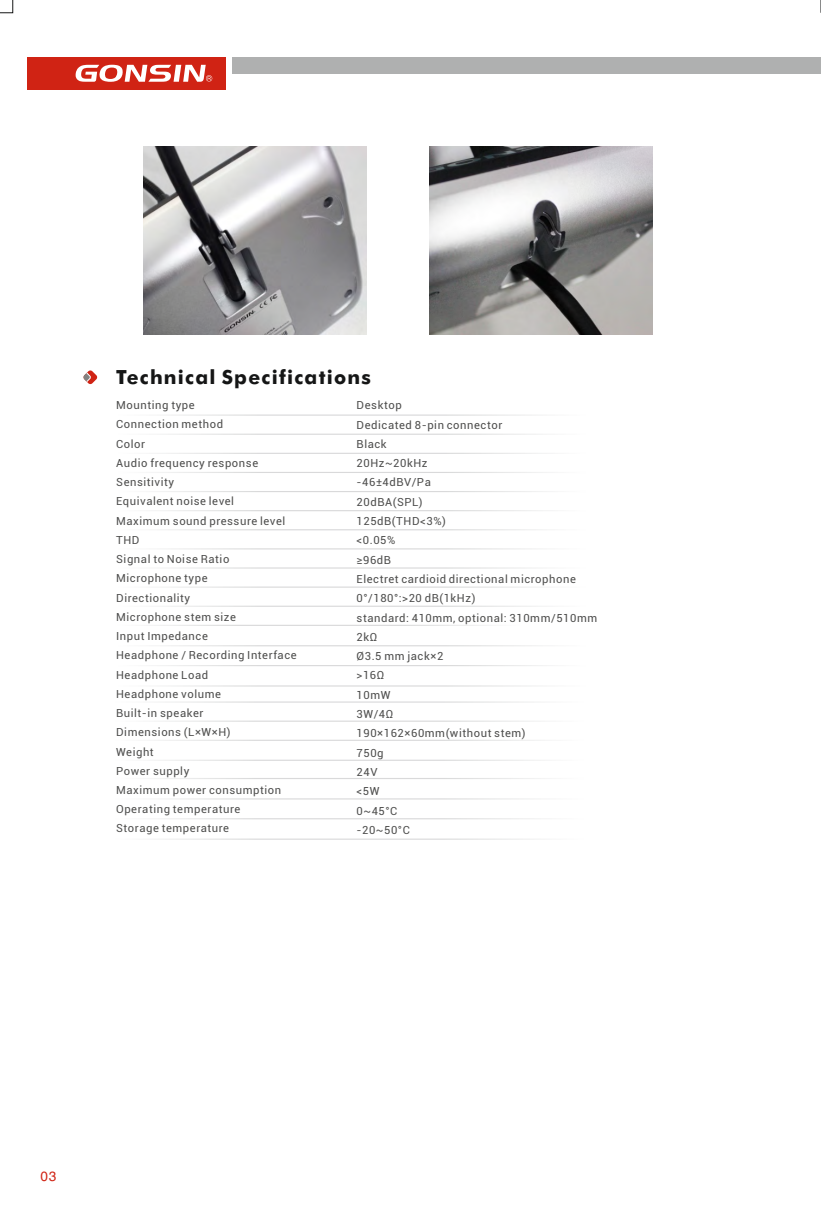
<style>
.page{position:relative;width:821px;height:1217px;background:#fff}
.page>*{position:absolute;margin:0;border:0;box-sizing:border-box;transform-origin:0 0}
.t1{font:700 19.5px "Futura BT";letter-spacing:.065em;color:#151616}
.t2{font:13.5px "Arial";color:#d02314}
.t3{font:11.25px/19.2px "Roboto";letter-spacing:.05em;color:#4e4e4d}
</style>
<div class="page">
<div style="left:232px;top:57px;width:589px;height:16px;background:#afb0b0"></div>
<div style="left:28px;top:57px;width:198px;height:32px;background:#d02314"></div>
<svg style="left:75px;top:64px;width:138px;height:18px"></svg>
<svg style="left:0;top:0;width:14px;height:14px"></svg>
<svg style="left:820px;top:0;width:1px;height:13px"></svg>
<svg style="left:83px;top:370px;width:14px;height:14px"></svg>
<hr style="left:113px;top:624px;width:407px;height:1px;background:#f8f8f8">
<hr style="left:114px;top:605px;width:471px;height:1px;background:#f4f4f4">
<hr style="left:114px;top:586px;width:471px;height:1px;background:#f1f1f1">
<svg style="left:183px;top:567px;width:338px;height:1px"></svg>
<svg style="left:171px;top:548px;width:361px;height:1px"></svg>
<svg style="left:162px;top:529px;width:380px;height:1px"></svg>
<svg style="left:160px;top:510px;width:383px;height:1px"></svg>
<svg style="left:157px;top:491px;width:390px;height:1px"></svg>
<svg style="left:157px;top:472px;width:390px;height:1px"></svg>
<svg style="left:157px;top:453px;width:390px;height:1px"></svg>
<hr style="left:114px;top:433px;width:471px;height:1px;background:#f3f3f3">
<svg style="left:196px;top:414px;width:312px;height:1px"></svg>
<img style="left:143px;top:147px;width:224px;height:188px">
<img style="left:429px;top:147px;width:223px;height:188px">
<svg style="left:162px;top:645px;width:380px;height:1px"></svg>
<svg style="left:157px;top:665px;width:390px;height:1px"></svg>
<svg style="left:183px;top:685px;width:338px;height:1px"></svg>
<svg style="left:154px;top:778px;width:391px;height:1px"></svg>
<hr style="left:111px;top:759px;width:472px;height:1px;background:#f5f5f5">
<hr style="left:111px;top:739px;width:472px;height:1px;background:#f6f6f6">
<hr style="left:111px;top:720px;width:472px;height:1px;background:#f2f2f2">
<svg style="left:188px;top:701px;width:323px;height:1px"></svg>
<svg style="left:171px;top:798px;width:357px;height:1px"></svg>
<svg style="left:160px;top:818px;width:379px;height:1px"></svg>
<hr style="left:111px;top:838px;width:472px;height:1px;background:#f1f1f1">
<h1 class="t1" style="left:116px;top:369px;width:256px">Technical Specifications</h1>
<p class="t3" style="left:356px;top:396px;width:242px">Desktop<br>Dedicated 8-pin connector<br>Black<br>20Hz~20kHz<br>-46±4dBV/Pa<br>20dBA(SPL)<br>125dB(THD&lt;3%)<br>&lt;0.05%<br>≥96dB<br>Electret cardioid directional microphone<br>0°/180°:&gt;20 dB(1kHz)<br>standard: 410mm, optional: 310mm/510mm<br>2kΩ<br>Ø3.5 mm jack×2<br>&gt;16Ω<br>10mW<br>3W/4Ω<br>190×162×60mm(without stem)<br>750g<br>24V<br>&lt;5W<br>0~45°C<br>-20~50°C</p>
<p class="t3" style="left:116px;top:397px;width:182px">Mounting type<br>Connection method<br>Color<br>Audio frequency response<br>Sensitivity<br>Equivalent noise level<br>Maximum sound pressure level<br>THD<br>Signal to Noise Ratio<br>Microphone type<br>Directionality<br>Microphone stem size<br>Input Impedance<br>Headphone / Recording Interface<br>Headphone Load<br>Headphone volume<br>Built-in speaker<br>Dimensions (L×W×H)<br>Weight<br>Power supply<br>Maximum power consumption<br>Operating temperature<br>Storage temperature</p>
<p class="t2" style="left:41px;top:1170px;width:17px">03</p>
</div>
